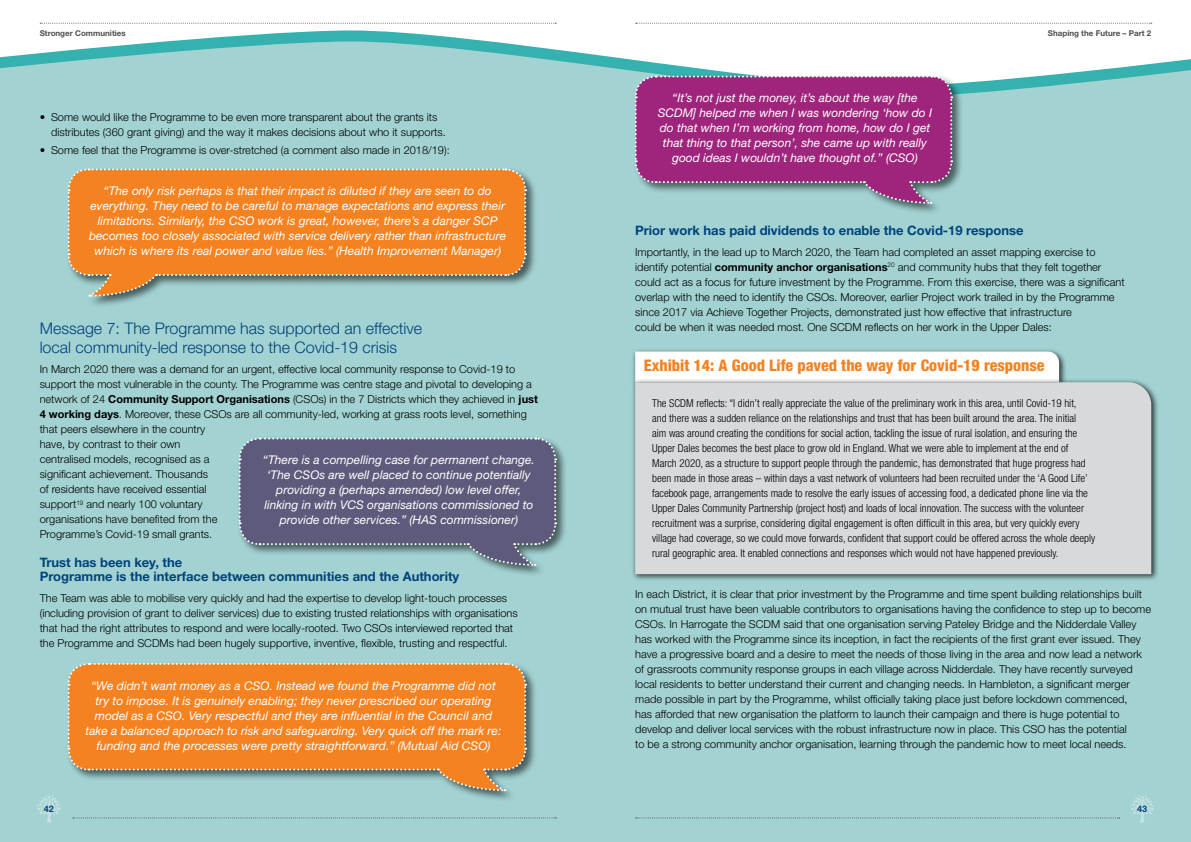
<style>
.page{position:relative;width:1191px;height:842px;background:#fff}
.page>*{position:absolute;margin:0;border:0;box-sizing:border-box;transform-origin:0 0}
.t1{font:300 16px/19px "Helvetica Neue LT Std";color:#00437b}
.t2{font:800 condensed 16px "Helvetica Neue LT Std";color:#f58220}
.t3{font:700 13px/14.5px "Helvetica Neue LT Std";color:#00437b}
.t4{font:italic 12px/15px "Helvetica Neue LT Std";color:#fff;text-align:center}
.t5{font:300 11px/15px "Helvetica Neue LT Std";color:#000}
.t6{font:300 condensed 11px/15px "Helvetica Neue LT Std";color:#000}
.t7{font:700 9px "Helvetica Neue LT Std";color:#00437b}
.t8{font:700 8px "Helvetica Neue LT Std";color:#4d4d4f}
.s1{font-weight:700}
</style>
<div class="page">
<div style="left:0;top:41px;width:1191px;height:801px;background:#a3d2d2"></div>
<div style="left:66px;top:167px;width:471px;height:141px;background:#000;opacity:.55"></div>
<svg style="left:67px;top:167px;width:460px;height:131px;background:#e18d3f"></svg>
<div style="left:66px;top:662px;width:471px;height:140px;background:#000;opacity:.55"></div>
<svg style="left:67px;top:662px;width:460px;height:130px;background:#e28d3e"></svg>
<div style="left:237px;top:436px;width:330px;height:141px;background:#000;opacity:.55"></div>
<svg style="left:238px;top:436px;width:319px;height:131px;background:#696d88"></svg>
<div style="left:633px;top:74px;width:330px;height:141px;background:#000;opacity:.55"></div>
<svg style="left:633px;top:74px;width:320px;height:131px;background:#9e468a"></svg>
<div style="left:631px;top:348px;width:435px;height:42px;background:#000;opacity:.75"></div>
<svg style="left:635px;top:351px;width:424px;height:27px"></svg>
<div style="left:631px;top:378px;width:528px;height:204px;background:#000;opacity:.75"></div>
<div style="left:635px;top:382px;width:516px;height:192px;background:#d7d9da"></div>
<svg style="left:37px;top:795px;width:23px;height:27px"></svg>
<svg style="left:1130px;top:795px;width:23px;height:27px"></svg>
<svg style="left:635px;top:817px;width:484px;height:1px"></svg>
<svg style="left:635px;top:23px;width:516px;height:1px"></svg>
<svg style="left:73px;top:817px;width:483px;height:1px"></svg>
<svg style="left:40px;top:23px;width:516px;height:1px"></svg>
<p class="t8" style="left:40px;top:28px;width:88px">Stronger Communities</p>
<p class="t5" style="left:51px;top:110px;width:396px;text-indent:-11px">• Some would like the Programme to be even more transparent about the grants its distributes (360 grant giving) and the way it makes decisions about who it supports.</p>
<p class="t5" style="left:40px;top:142px;width:411px">• Some feel that the Programme is over-stretched (a comment also made in 2018/19):</p>
<p class="t4" style="left:89px;top:183px;width:419px">“The only risk perhaps is that their impact is diluted if they are seen to do everything. They need to be careful to manage expectations and express their limitations. Similarly, the CSO work is great, however, there’s a danger SCP becomes too closely associated with service delivery rather than infrastructure which is where its real power and value lies.” (Health Improvement Manager)</p>
<h1 class="t1" style="left:40px;top:318px;width:384px">Message 7: The Programme has supported an effective local community-led response to the Covid-19 crisis</h1>
<p class="t5" style="left:40px;top:362px;width:500px">In March 2020 there was a demand for an urgent, effective local community response to Covid-19 to support the most vulnerable in the county. The Programme was centre stage and pivotal to developing a network of 24 <span class="s1">Community Support Organisations</span> (CSOs) in the 7 Districts which they achieved in <span class="s1">just 4 working days</span>. Moreover, these CSOs are all community-led, working at grass roots level, something that peers elsewhere in the country<br>have, by contrast to their own<br>centralised models, recognised as a<br>significant achievement. Thousands<br>of residents have received essential<br>support<sup>19</sup> and nearly 100 voluntary<br>organisations have benefited from the<br>Programme’s Covid-19 small grants.</p>
<p class="t3" style="left:40px;top:555px;width:421px">Trust has been key, the<br>Programme is the interface between communities and the Authority</p>
<p class="t5" style="left:40px;top:590px;width:479px">The Team was able to mobilise very quickly and had the expertise to develop light-touch processes (including provision of grant to deliver services) due to existing trusted relationships with organisations that had the right attributes to respond and were locally-rooted. Two CSOs interviewed reported that the Programme and SCDMs had been hugely supportive, inventive, flexible, trusting and respectful.</p>
<p class="t4" style="left:263px;top:452px;width:273px">“There is a compelling case for permanent change. ‘The CSOs are well placed to continue potentially providing a (perhaps amended) low level offer, linking in with VCS organisations commissioned to provide other services.” (HAS commissioner)</p>
<p class="t7" style="left:44px;top:803px;width:12px">42</p>
<p class="t4" style="left:86px;top:678px;width:417px">“We didn’t want money as a CSO. Instead we found the Programme did not try to impose. It is genuinely enabling; they never prescribed our operating model as a CSO. Very respectful and they are influential in the Council and take a balanced approach to risk and safeguarding. Very quick off the mark re: funding and the processes were pretty straightforward.” (Mutual Aid CSO)</p>
<p class="t4" style="left:658px;top:90px;width:276px">“It’s not just the money, it’s about the way [the SCDM] helped me when I was wondering ‘how do I do that when I’m working from home, how do I get that thing to that person’, she came up with really good ideas I wouldn’t have thought of.” (CSO)</p>
<p class="t8" style="left:1048px;top:28px;width:105px">Shaping the Future – Part 2</p>
<p class="t3" style="left:635px;top:223px;width:390px">Prior work has paid dividends to enable the Covid-19 response</p>
<p class="t5" style="left:635px;top:244px;width:491px">Importantly, in the lead up to March 2020, the Team had completed an asset mapping exercise to identify potential <span class="s1">community anchor organisations</span><sup>20</sup> and community hubs that they felt together could act as a focus for future investment by the Programme. From this exercise, there was a significant overlap with the need to identify the CSOs. Moreover, earlier Project work trailed in by the Programme since 2017 via Achieve Together Projects, demonstrated just how effective that infrastructure<br>could be when it was needed most. One SCDM reflects on her work in the Upper Dales:</p>
<h1 class="t2" style="left:643px;top:356px;width:402px">Exhibit 14: A Good Life paved the way for Covid-19 response</h1>
<p class="t6" style="left:652px;top:396px;width:444px">The SCDM reflects: “I didn’t really appreciate the value of the preliminary work in this area, until Covid-19 hit,<br>and there was a sudden reliance on the relationships and trust that has been built around the area. The initial<br>aim was around creating the conditions for social action, tackling the issue of rural isolation, and ensuring the Upper Dales becomes the best place to grow old in England. What we were able to implement at the end of March 2020, as a structure to support people through the pandemic, has demonstrated that huge progress had been made in those areas – within days a vast network of volunteers had been recruited under the ‘A Good Life’ facebook page, arrangements made to resolve the early issues of accessing food, a dedicated phone line via the Upper Dales Community Partnership (project host) and loads of local innovation. The success with the volunteer recruitment was a surprise, considering digital engagement is often difficult in this area, but very quickly every village had coverage, so we could move forwards, confident that support could be offered across the whole deeply rural geographic area. It enabled connections and responses which would not have happened previously.</p>
<p class="t5" style="left:635px;top:586px;width:517px">In each District, it is clear that prior investment by the Programme and time spent building relationships built on mutual trust have been valuable contributors to organisations having the confidence to step up to become CSOs. In Harrogate the SCDM said that one organisation serving Pateley Bridge and the Nidderdale Valley has worked with the Programme since its inception, in fact the recipients of the first grant ever issued. They have a progressive board and a desire to meet the needs of those living in the area and now lead a network of grassroots community response groups in each village across Nidderdale. They have recently surveyed local residents to better understand their current and changing needs. In Hambleton, a significant merger made possible in part by the Programme, whilst officially taking place just before lockdown commenced,<br>has afforded that new organisation the platform to launch their campaign and there is huge potential to develop and deliver local services with the robust infrastructure now in place. This CSO has the potential<br>to be a strong community anchor organisation, learning through the pandemic how to meet local needs.</p>
<p class="t7" style="left:1137px;top:803px;width:12px">43</p>
</div>
